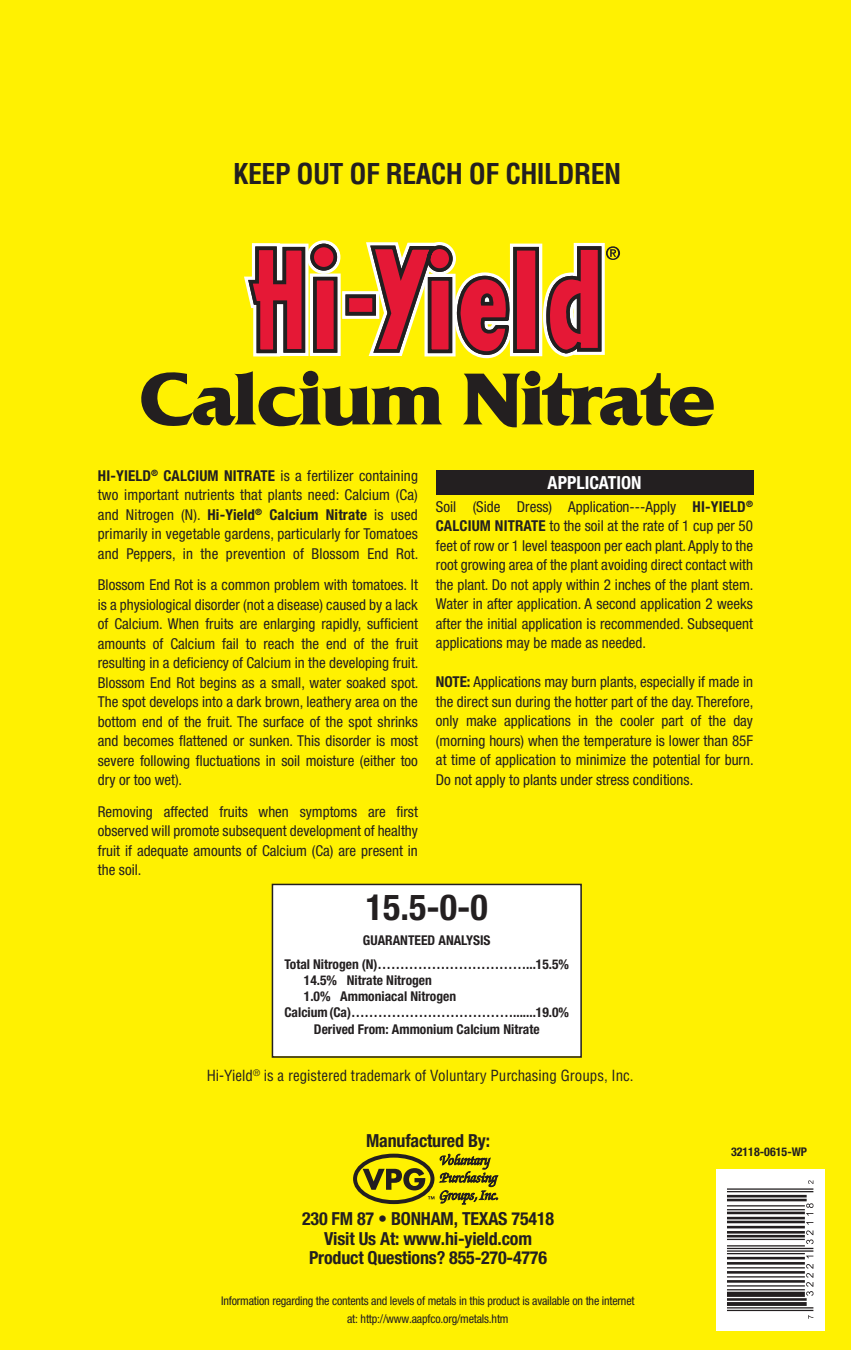
<style>
.page{position:relative;width:851px;height:1350px;background:#fff}
.page>*{position:absolute;margin:0;border:0;box-sizing:border-box;transform-origin:0 0}
.t1{font:700 70.5px "Quid";color:#231f20}
.t2{font:700 condensed 36px "Helvetica Neue LT Std";color:#231f20}
.t3{font:700 condensed 28.05px "Helvetica LT Std";letter-spacing:-.02em;color:#231f20}
.t4{font:700 condensed 18px "Helvetica Neue LT Std";letter-spacing:-.01em;color:#231f20}
.t5{font:700 condensed 18px "Helvetica Neue LT Std";color:#fff}
.t6{font:condensed 15px/19.5px "Helvetica Neue LT Std";color:#231f20;text-align:justify}
.t7{font:condensed 15px "Helvetica LT Std";color:#231f20}
.t8{font:700 condensed 13.5px "Helvetica Neue LT Std";color:#231f20}
.t9{font:condensed 12px/18px "Helvetica Neue LT Std";letter-spacing:-.015em;color:#231f20;text-align:center}
.t10{font:700 condensed 12px "Helvetica Neue LT Std";color:#231f20}
.s1{font-weight:700}
</style>
<div class="page">
<div style="left:0;top:0;width:850px;height:1350px;background:#fff101"></div>
<svg style="left:244px;top:240px;width:376px;height:118px"></svg>
<div style="left:353px;top:1154px;width:81px;height:50px;border:4px solid #231f20;border-radius:50%"></div>
<svg style="left:362px;top:1153px;width:137px;height:52px"></svg>
<div style="left:436px;top:470px;width:317px;height:25px;background:#231f20"></div>
<div style="left:272px;top:885px;width:309px;height:171px;background:#fff"></div>
<div style="left:272px;top:884px;width:310px;height:174px;border:2px solid #231f20"></div>
<div style="left:716px;top:1169px;width:108px;height:162px;background:#fff"></div>
<svg style="left:727px;top:1253px;width:86px;height:66px"></svg>
<hr style="left:727px;top:1250px;width:86px;height:2px;background:#231f20">
<hr style="left:727px;top:1248px;width:86px;height:1px;background:#231f20">
<svg style="left:727px;top:1180px;width:86px;height:67px"></svg>
<p class="t3" style="left:233px;top:156px;width:389px">KEEP OUT OF REACH OF CHILDREN</p>
<p class="t1" style="left:139px;top:365px;width:577px">Calcium Nitrate</p>
<p class="t6" style="left:98px;top:466px;width:322px"><span class="s1">HI-YIELD</span><sup>®</sup> <span class="s1">CALCIUM NITRATE</span> is a fertilizer containing two important nutrients that plants need: Calcium (Ca) and Nitrogen (N). <span class="s1">Hi-Yield</span><sup>®</sup> <span class="s1">Calcium Nitrate</span> is used primarily in vegetable gardens, particularly for Tomatoes and Peppers, in the prevention of Blossom End Rot.</p>
<p class="t6" style="left:98px;top:575px;width:322px">Blossom End Rot is a common problem with tomatoes. It is a physiological disorder (not a disease) caused by a lack of Calcium. When fruits are enlarging rapidly, sufficient amounts of Calcium fail to reach the end of the fruit resulting in a deficiency of Calcium in the developing fruit.<br>Blossom End Rot begins as a small, water soaked spot.<br>The spot develops into a dark brown, leathery area on the bottom end of the fruit. The surface of the spot shrinks and becomes flattened or sunken. This disorder is most severe following fluctuations in soil moisture (either too dry or too wet).</p>
<p class="t6" style="left:98px;top:802px;width:321px">Removing affected fruits when symptoms are first observed will promote subsequent development of healthy fruit if adequate amounts of Calcium (Ca) are present in the soil.</p>
<p class="t5" style="left:547px;top:472px;width:95px">APPLICATION</p>
<p class="t6" style="left:436px;top:497px;width:319px">Soil (Side Dress) Application---Apply <span class="s1">HI-YIELD</span><sup>® </sup><span class="s1">CALCIUM NITRATE</span> to the soil at the rate of 1 cup per 50 feet of row or 1 level teaspoon per each plant. Apply to the root growing area of the plant avoiding direct contact with the plant. Do not apply within 2 inches of the plant stem.<br>Water in after application. A second application 2 weeks after the initial application is recommended. Subsequent applications may be made as needed.</p>
<p class="t6" style="left:436px;top:672px;width:319px"><span class="s1">NOTE:</span> Applications may burn plants, especially if made in the direct sun during the hotter part of the day. Therefore, only make applications in the cooler part of the day (morning hours) when the temperature is lower than 85F at time of application to minimize the potential for burn.<br>Do not apply to plants under stress conditions.</p>
<p class="t2" style="left:366px;top:886px;width:123px">15.5-0-0</p>
<p class="t8" style="left:363px;top:933px;width:129px">GUARANTEED ANALYSIS</p>
<p class="t8" style="left:284px;top:956px;width:286px">Total Nitrogen (N)……………………………...15.5%</p>
<p class="t8" style="left:304px;top:972px;width:130px">14.5% Nitrate Nitrogen</p>
<p class="t8" style="left:304px;top:988px;width:154px">1.0% Ammoniacal Nitrogen</p>
<p class="t8" style="left:284px;top:1005px;width:286px">Calcium (Ca)……………………………….......19.0%</p>
<p class="t8" style="left:314px;top:1021px;width:227px">Derived From: Ammonium Calcium Nitrate</p>
<p class="t7" style="left:207px;top:1066px;width:428px">Hi-Yield<sup>®</sup> is a registered trademark of Voluntary Purchasing Groups, Inc.</p>
<p class="t4" style="left:366px;top:1130px;width:125px">Manufactured By:</p>
<p class="t4" style="left:302px;top:1208px;width:253px">230 FM 87 • BONHAM, TEXAS 75418</p>
<p class="t4" style="left:324px;top:1227px;width:209px">Visit Us At: www.hi-yield.com</p>
<p class="t4" style="left:309px;top:1247px;width:239px">Product Questions? 855-270-4776</p>
<p class="t9" style="left:221px;top:1292px;width:415px">Information regarding the contents and levels of metals in this product is available on the internet at: http://www.aapfco.org/metals.htm</p>
<p class="t10" style="left:731px;top:1145px;width:78px">32118-0615-WP</p>
</div>
